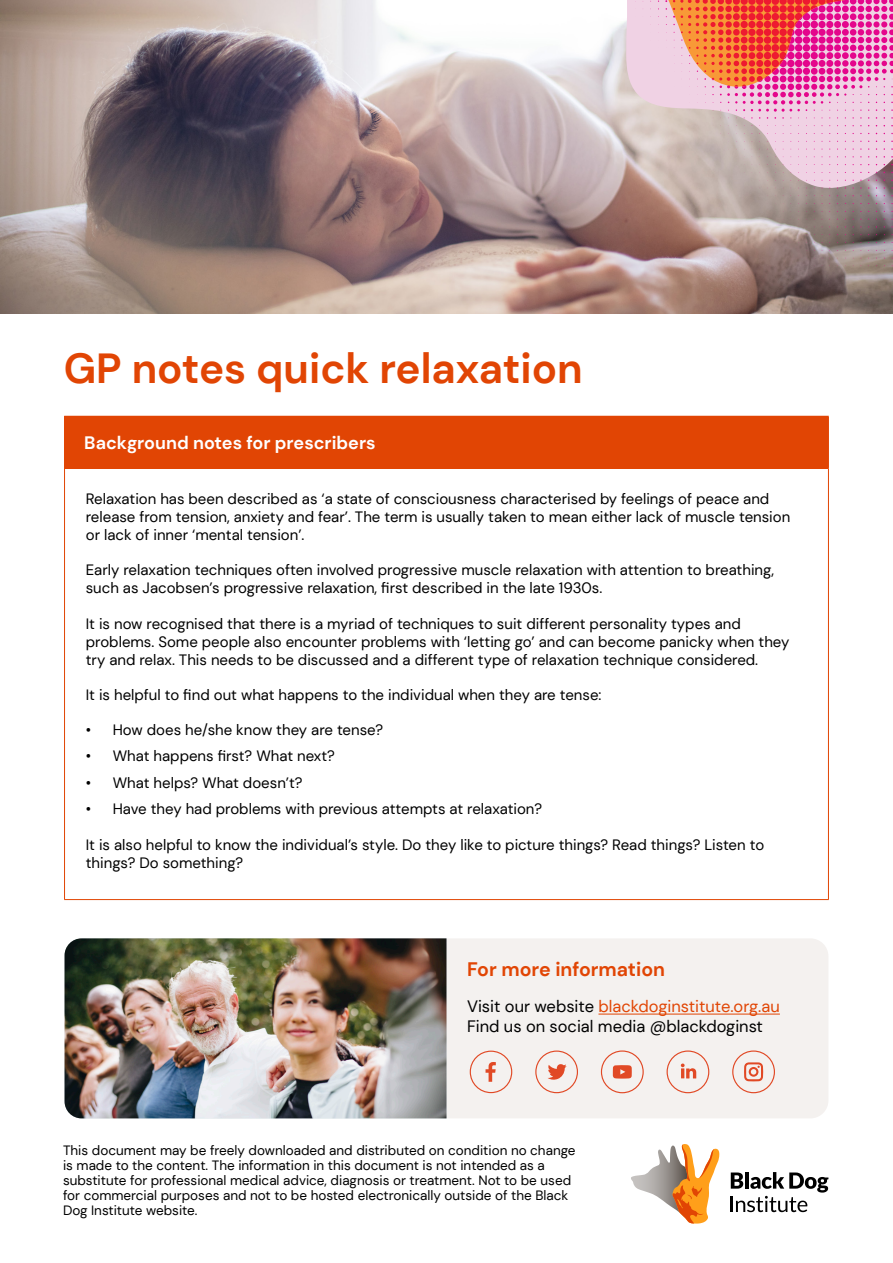
<style>
.page{position:relative;width:893px;height:1263px;background:#fff}
.page>*{position:absolute;margin:0;border:0;box-sizing:border-box;transform-origin:0 0}
.Heading{font:700 42px "DM Sans";color:#e14504}
.Subheading_Large{font:700 19.5px "DM Sans";color:#e14504}
.Bullet_List{font:700 18px "DM Sans";color:#fff}
.Body_Copy{font:16.5px/19.8px "DM Sans";color:#000}
.Body_Copy-2{font:15px/18px "DM Sans";color:#000}
.Body_Copy-3{font:13.5px/15px "DM Sans";color:#000}
.s1{color:#e14504}
</style>
<div class="page">
<img style="left:0;top:0;width:893px;height:313px">
<svg style="left:594px;top:119px;width:299px;height:78px;background:#d0bbbe"></svg>
<svg style="left:594px;top:0;width:299px;height:119px;background:#eda2ac"></svg>
<svg style="left:779px;top:0;width:39px;height:67px;background:#eb4074"></svg>
<svg style="left:818px;top:0;width:23px;height:5px"></svg>
<svg style="left:842px;top:0;width:22px;height:20px"></svg>
<svg style="left:866px;top:0;width:27px;height:87px;background:#ea7bbe"></svg>
<div style="left:446px;top:938px;width:382px;height:180px;background:#f4f1ef"></div>
<img style="left:65px;top:938px;width:381px;height:180px">
<hr style="left:598px;top:1014px;width:182px;height:1px;background:#e14504">
<svg style="left:731px;top:1172px;width:12px;height:16px"></svg>
<hr style="left:745px;top:1172px;width:3px;height:16px;background:#000">
<svg style="left:750px;top:1172px;width:34px;height:17px"></svg>
<svg style="left:789px;top:1172px;width:28px;height:17px"></svg>
<svg style="left:817px;top:1177px;width:11px;height:15px"></svg>
<svg style="left:731px;top:1196px;width:37px;height:16px"></svg>
<svg style="left:769px;top:1197px;width:38px;height:15px"></svg>
<svg style="left:631px;top:1144px;width:88px;height:80px"></svg>
<div style="left:470px;top:1050px;width:42px;height:43px;border:1px solid #e14925;border-radius:50%"></div>
<svg style="left:485px;top:1062px;width:11px;height:20px"></svg>
<div style="left:535px;top:1050px;width:43px;height:43px;border:1px solid #e14925;border-radius:50%"></div>
<svg style="left:548px;top:1064px;width:19px;height:16px"></svg>
<div style="left:601px;top:1050px;width:43px;height:43px;border:1px solid #e14925;border-radius:50%"></div>
<svg style="left:613px;top:1065px;width:19px;height:13px"></svg>
<div style="left:667px;top:1050px;width:42px;height:43px;border:1px solid #e14925;border-radius:50%"></div>
<svg style="left:681px;top:1063px;width:15px;height:15px"></svg>
<div style="left:732px;top:1050px;width:43px;height:43px;border:1px solid #e14925;border-radius:50%"></div>
<svg style="left:744px;top:1062px;width:19px;height:19px"></svg>
<div style="left:65px;top:416px;width:763px;height:52px;background:#e14504"></div>
<hr style="left:64px;top:469px;width:1px;height:430px;background:#e14504">
<hr style="left:828px;top:469px;width:1px;height:430px;background:#e14504">
<hr style="left:64px;top:416px;width:765px;height:1px;background:#e14504">
<hr style="left:64px;top:417px;width:1px;height:51px;background:#e14504">
<hr style="left:64px;top:468px;width:765px;height:1px;background:#e14504">
<hr style="left:828px;top:417px;width:1px;height:51px;background:#e14504">
<hr style="left:64px;top:899px;width:765px;height:1px;background:#e14504">
<p class="Heading" style="left:64px;top:342px;width:520px">GP notes quick relaxation</p>
<p class="Bullet_List" style="left:84px;top:431px;width:293px">Background notes for prescribers</p>
<p class="Body_Copy-2" style="left:86px;top:490px;width:706px">Relaxation has been described as ‘a state of consciousness characterised by feelings of peace and release from tension, anxiety and fear’. The term is usually taken to mean either lack of muscle tension or lack of inner ‘mental tension’.</p>
<p class="Body_Copy-2" style="left:86px;top:561px;width:690px">Early relaxation techniques often involved progressive muscle relaxation with attention to breathing, such as Jacobsen’s progressive relaxation, first described in the late 1930s.</p>
<p class="Body_Copy-2" style="left:86px;top:614px;width:705px">It is now recognised that there is a myriad of techniques to suit different personality types and problems. Some people also encounter problems with ‘letting go’ and can become panicky when they try and relax. This needs to be discussed and a different type of relaxation technique considered.</p>
<p class="Body_Copy-2" style="left:86px;top:685px;width:517px">It is helpful to find out what happens to the individual when they are tense:</p>
<p class="Body_Copy-2" style="left:86px;top:720px;width:299px">• How does he/she know they are tense?</p>
<p class="Body_Copy-2" style="left:86px;top:747px;width:251px">• What happens first? What next?</p>
<p class="Body_Copy-2" style="left:86px;top:773px;width:218px">• What helps? What doesn’t?</p>
<p class="Body_Copy-2" style="left:86px;top:800px;width:458px">• Have they had problems with previous attempts at relaxation?</p>
<p class="Body_Copy-2" style="left:86px;top:836px;width:680px">It is also helpful to know the individual’s style. Do they like to picture things? Read things? Listen to things? Do something?</p>
<p class="Subheading_Large" style="left:467px;top:956px;width:200px">For more information</p>
<p class="Body_Copy" style="left:467px;top:997px;width:314px">Visit our website <span class="s1">blackdoginstitute.org.au<br></span>Find us on social media @blackdoginst</p>
<p class="Body_Copy-3" style="left:63px;top:1143px;width:514px">This document may be freely downloaded and distributed on condition no change is made to the content. The information in this document is not intended as a substitute for professional medical advice, diagnosis or treatment. Not to be used for commercial purposes and not to be hosted electronically outside of the Black Dog Institute website.</p>
</div>
